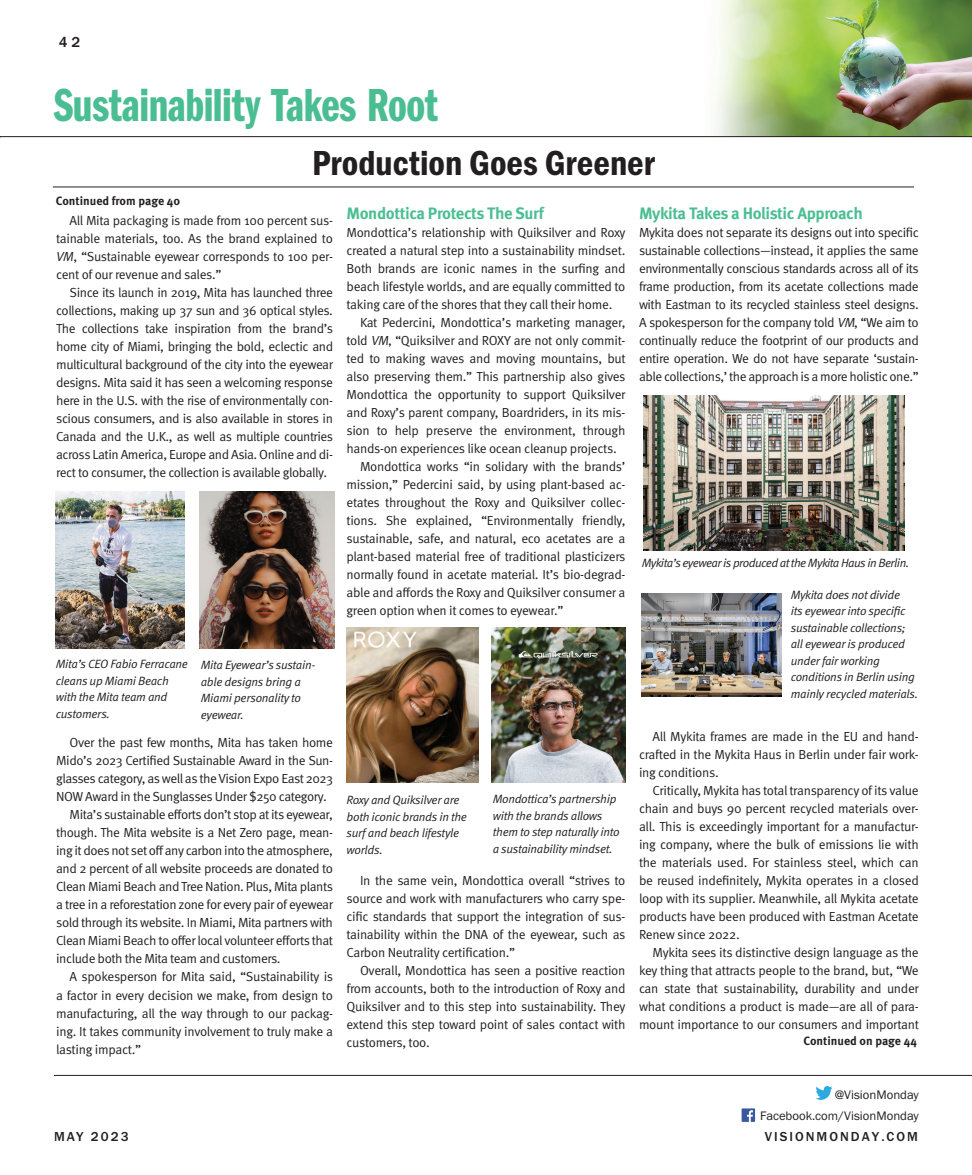
<style>
.page{position:relative;width:972px;height:1175px;background:#fff}
.page>*{position:absolute;margin:0;border:0;box-sizing:border-box;transform-origin:0 0}
.t1{font:48px "Franklin Gothic URW Com Dem";letter-spacing:-.01em;color:#4abe92}
.Blue_Tint_Box_Head_2{font:36px "Franklin Gothic URW Con Dem";color:#231f20}
.Captions{font:700 16.5px "Meta Pro";letter-spacing:-.025em;color:#4abe92}
.CATEGORY{font:500 15px "Franklin Gothic URW";color:#231f20}
.CATEGORY-2{font:500 13.5px "Franklin Gothic URW";letter-spacing:.15em;color:#231f20}
.Captions-2{font:13.2px/18px "Meta Pro Norm";letter-spacing:-.03em;color:#231f20;text-align:justify}
.t2{font:12.75px "Franklin Gothic URW Boo";color:#231f20}
.Captions-3{font:12px/16.5px "Meta Pro Norm Ita";letter-spacing:-.025em;color:#231f20}
.Captions-4{font:12px "Meta Pro Norm Ita";letter-spacing:-.045em;color:#231f20}
.t3{font:700 12px "Meta Pro";color:#231f20}
.s1{font-family:"Meta Pro Norm Ita"}
.s2{font-style:italic}
</style>
<div class="page">
<img style="left:716px;top:0;width:256px;height:136px">
<hr style="left:54px;top:1075px;width:918px;height:1px;background:#231f20">
<svg style="left:742px;top:1108px;width:13px;height:13px"></svg>
<svg style="left:815px;top:1086px;width:18px;height:13px"></svg>
<hr style="left:0;top:136px;width:972px;height:1px;background:#231f20">
<img style="left:56px;top:491px;width:128px;height:157px">
<img style="left:199px;top:491px;width:135px;height:157px">
<hr style="left:53px;top:187px;width:861px;height:1px;background:#231f20">
<img style="left:347px;top:627px;width:132px;height:155px">
<img style="left:492px;top:627px;width:134px;height:155px">
<img style="left:643px;top:395px;width:262px;height:155px">
<img style="left:642px;top:593px;width:139px;height:103px">
<p class="CATEGORY" style="left:59px;top:33px;width:23px">42</p>
<p class="t1" style="left:54px;top:71px;width:385px">Sustainability Takes Root</p>
<p class="Blue_Tint_Box_Head_2" style="left:312px;top:139px;width:344px">Production Goes Greener</p>
<p class="t3" style="left:56px;top:192px;width:126px">Continued from page 40</p>
<p class="Captions-2" style="left:56px;top:211px;width:278px;text-indent:14px">All Mita packaging is made from 100 percent sus&shy;tainable materials, too. As the brand explained to <span class="s1">VM</span>, “Sustainable eyewear corresponds to 100 per&shy;cent of our revenue and sales.”</p>
<p class="Captions-2" style="left:56px;top:283px;width:279px;text-indent:14px">Since its launch in 2019, Mita has launched three collections, making up 37 sun and 36 optical styles.<br>The collections take inspiration from the brand’s home city of Miami, bringing the bold, eclectic and multicultural background of the city into the eyewear designs. Mita said it has seen a welcoming response here in the U.S. with the rise of environmentally con&shy;scious consumers, and is also available in stores in Canada and the U.K., as well as multiple countries across Latin America, Europe and Asia. Online and di&shy;rect to consumer, the collection is available globally.</p>
<p class="Captions" style="left:346px;top:200px;width:199px">Mondottica Protects The Surf</p>
<p class="Captions-2" style="left:346px;top:222px;width:281px">Mondottica’s relationship with Quiksilver and Roxy created a natural step into a sustainability mindset.<br>Both brands are iconic names in the surfing and beach lifestyle worlds, and are equally committed to taking care of the shores that they call their home.</p>
<p class="Captions-2" style="left:346px;top:312px;width:281px;text-indent:14px">Kat Pedercini, Mondottica’s marketing manager, told <span class="s2">VM</span>, “Quiksilver and ROXY are not only commit&shy;ted to making waves and moving mountains, but also preserving them.” This partnership also gives Mondottica the opportunity to support Quiksilver and Roxy’s parent company, Boardriders, in its mis&shy;sion to help preserve the environment, through hands-on experiences like ocean cleanup projects.</p>
<p class="Captions-2" style="left:346px;top:456px;width:281px;text-indent:14px">Mondottica works “in solidary with the brands’ mission,” Pedercini said, by using plant-based ac&shy;etates throughout the Roxy and Quiksilver collec&shy;tions. She explained, “Environmentally friendly, sustainable, safe, and natural, eco acetates are a plant-based material free of traditional plasticizers normally found in acetate material. It’s bio-degrad&shy;able and affords the Roxy and Quiksilver consumer a green option when it comes to eyewear.”</p>
<p class="Captions-3" style="left:56px;top:655px;width:134px">Mita’s CEO Fabio Ferracane cleans up Miami Beach with the Mita team and customers.</p>
<p class="Captions-3" style="left:201px;top:656px;width:116px">Mita Eyewear’s sustain&shy;able designs bring a<br>Miami personality to eyewear.</p>
<p class="Captions-2" style="left:56px;top:733px;width:278px;text-indent:14px">Over the past few months, Mita has taken home Mido’s 2023 Certified Sustainable Award in the Sun&shy;glasses category, as well as the Vision Expo East 2023<br>NOW Award in the Sunglasses Under $250 category.</p>
<p class="Captions-2" style="left:56px;top:805px;width:279px;text-indent:14px">Mita’s sustainable efforts don’t stop at its eyewear, though. The Mita website is a Net Zero page, mean&shy;ing it does not set off any carbon into the atmosphere, and 2 percent of all website proceeds are donated to Clean Miami Beach and Tree Nation. Plus, Mita plants a tree in a reforestation zone for every pair of eyewear sold through its website. In Miami, Mita partners with Clean Miami Beach to offer local volunteer efforts that include both the Mita team and customers.</p>
<p class="Captions-2" style="left:56px;top:967px;width:278px;text-indent:14px">A spokesperson for Mita said, “Sustainability is a factor in every decision we make, from design to manufacturing, all the way through to our packag&shy;ing. It takes community involvement to truly make a lasting impact.”</p>
<p class="Captions-3" style="left:347px;top:791px;width:122px">Roxy and Quiksilver are both iconic brands in the surf and beach lifestyle worlds.</p>
<p class="Captions-3" style="left:493px;top:790px;width:128px">Mondottica’s partnership with the brands allows them to step naturally into a sustainability mindset.</p>
<p class="Captions-2" style="left:346px;top:870px;width:281px;text-indent:14px">In the same vein, Mondottica overall “strives to source and work with manufacturers who carry spe&shy;cific standards that support the integration of sus&shy;tainability within the DNA of the eyewear, such as Carbon Neutrality certification.”</p>
<p class="Captions-2" style="left:346px;top:960px;width:281px;text-indent:14px">Overall, Mondottica has seen a positive reaction from accounts, both to the introduction of Roxy and Quiksilver and to this step into sustainability. They extend this step toward point of sales contact with customers, too.</p>
<p class="Captions" style="left:639px;top:200px;width:225px">Mykita Takes a Holistic Approach</p>
<p class="Captions-2" style="left:639px;top:223px;width:281px">Mykita does not separate its designs out into specific sustainable collections—instead, it applies the same environmentally conscious standards across all of its frame production, from its acetate collections made with Eastman to its recycled stainless steel designs.<br>A spokesperson for the company told <span class="s2">VM</span>, “We aim to continually reduce the footprint of our products and entire operation. We do not have separate ‘sustain&shy;able collections,’ the approach is a more holistic one.”</p>
<p class="Captions-4" style="left:642px;top:553px;width:269px">Mykita’s eyewear is produced at the Mykita Haus in Berlin.</p>
<p class="Captions-3" style="left:791px;top:585px;width:129px">Mykita does not divide<br>its eyewear into specific sustainable collections; all eyewear is produced under fair working conditions in Berlin using mainly recycled materials.</p>
<p class="Captions-2" style="left:639px;top:727px;width:281px;text-indent:14px">All Mykita frames are made in the EU and hand&shy;crafted in the Mykita Haus in Berlin under fair work&shy;ing conditions.</p>
<p class="Captions-2" style="left:639px;top:781px;width:281px;text-indent:14px">Critically, Mykita has total transparency of its value chain and buys 90 percent recycled materials over&shy;all. This is exceedingly important for a manufactur&shy;ing company, where the bulk of emissions lie with the materials used. For stainless steel, which can be reused indefinitely, Mykita operates in a closed loop with its supplier. Meanwhile, all Mykita acetate products have been produced with Eastman Acetate Renew since 2022.</p>
<p class="Captions-2" style="left:639px;top:943px;width:281px;text-indent:14px">Mykita sees its distinctive design language as the key thing that attracts people to the brand, but, “We can state that sustainability, durability and under what conditions a product is made—are all of para&shy;mount importance to our consumers and important</p>
<p class="t3" style="left:804px;top:1031px;width:115px">Continued on page 44</p>
<p class="t2" style="left:835px;top:1087px;width:85px">@VisionMonday</p>
<p class="t2" style="left:760px;top:1107px;width:160px">Facebook.com/VisionMonday</p>
<p class="CATEGORY-2" style="left:54px;top:1128px;width:76px">MAY 2023</p>
<p class="CATEGORY-2" style="left:765px;top:1128px;width:155px">VISIONMONDAY.COM</p>
</div>
